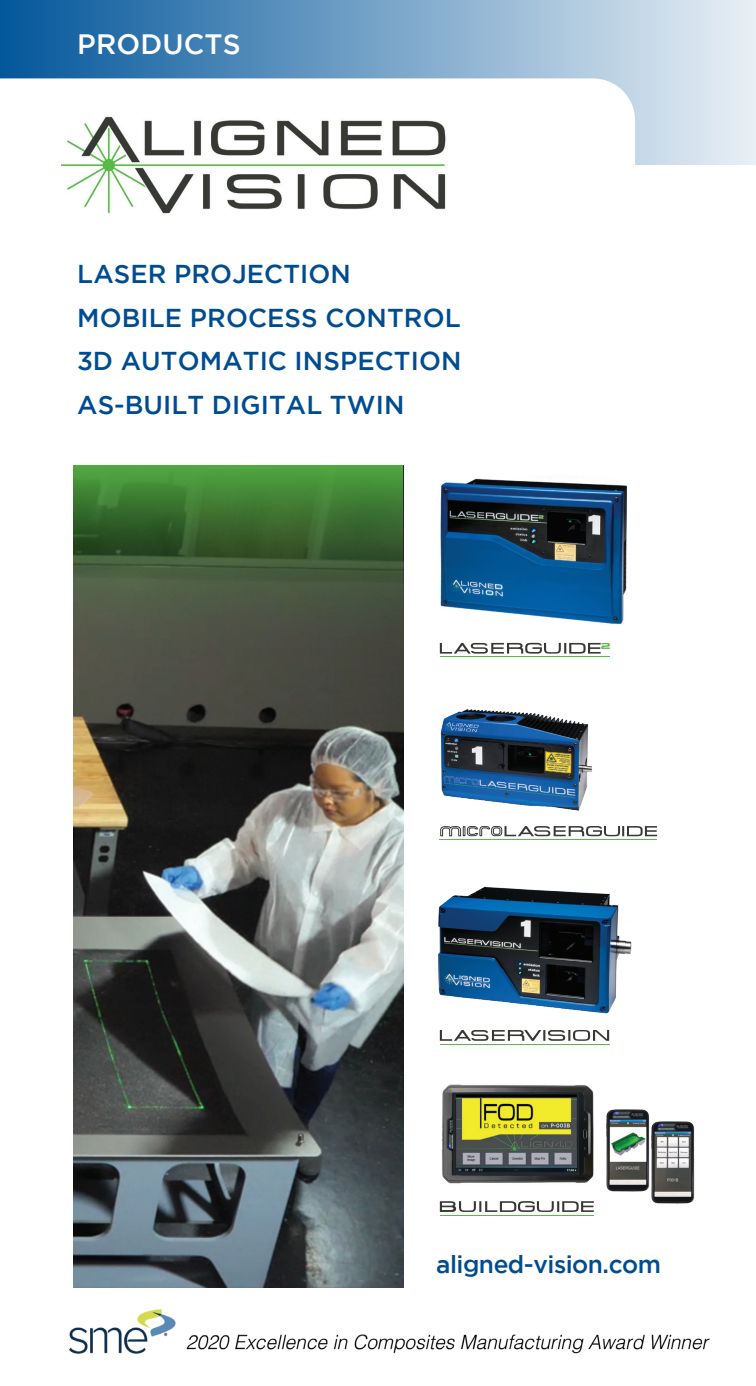
<style>
.page{position:relative;width:756px;height:1386px;background:#fff}
.page>*{position:absolute;margin:0;border:0;box-sizing:border-box;transform-origin:0 0}
._1_Titles_blue{font:500 28px "Gotham";letter-spacing:.005em;color:#fff}
._1_Titles_blue-2{font:500 25.9px "Gotham";letter-spacing:.005em;color:#004c91}
.t1{font:500 24.5px "Gotham";letter-spacing:-.02em;color:#004c91}
</style>
<div class="page">
<div style="left:0;top:0;width:756px;height:183px;background:linear-gradient(to right,#03579b,#e8eff5)"></div>
<svg style="left:0;top:78px;width:635px;height:87px"></svg>
<div style="left:0;top:165px;width:756px;height:59px;background:#fff"></div>
<img style="left:74px;top:672px;width:329px;height:615px">
<img style="left:61px;top:108px;width:387px;height:106px">
<svg style="left:74px;top:465px;width:329px;height:207px"></svg>
<img style="left:653px;top:1121px;width:42px;height:83px">
<img style="left:606px;top:1109px;width:49px;height:92px">
<img style="left:441px;top:1084px;width:153px;height:100px">
<hr style="left:440px;top:839px;width:217px;height:1px;background:#59ba47">
<svg style="left:440px;top:826px;width:217px;height:10px"></svg>
<img style="left:440px;top:709px;width:152px;height:102px">
<img style="left:438px;top:886px;width:194px;height:128px">
<svg style="left:440px;top:1030px;width:169px;height:11px"></svg>
<hr style="left:440px;top:1044px;width:169px;height:1px;background:#59ba47">
<img style="left:440px;top:478px;width:187px;height:147px">
<svg style="left:440px;top:643px;width:170px;height:11px"></svg>
<hr style="left:440px;top:656px;width:170px;height:1px;background:#59ba47">
<svg style="left:440px;top:1201px;width:154px;height:11px"></svg>
<hr style="left:440px;top:1215px;width:154px;height:1px;background:#59ba47">
<img style="left:69px;top:1310px;width:641px;height:44px">
<p class="_1_Titles_blue" style="left:77px;top:28px;width:165px">PRODUCTS</p>
<p class="_1_Titles_blue-2" style="left:77px;top:259px;width:275px">LASER PROJECTION</p>
<p class="_1_Titles_blue-2" style="left:77px;top:303px;width:385px">MOBILE PROCESS CONTROL</p>
<p class="_1_Titles_blue-2" style="left:77px;top:346px;width:386px">3D AUTOMATIC INSPECTION</p>
<p class="_1_Titles_blue-2" style="left:77px;top:390px;width:329px">AS-BUILT DIGITAL TWIN</p>
<p class="t1" style="left:436px;top:1251px;width:226px">aligned-vision.com</p>
</div>
